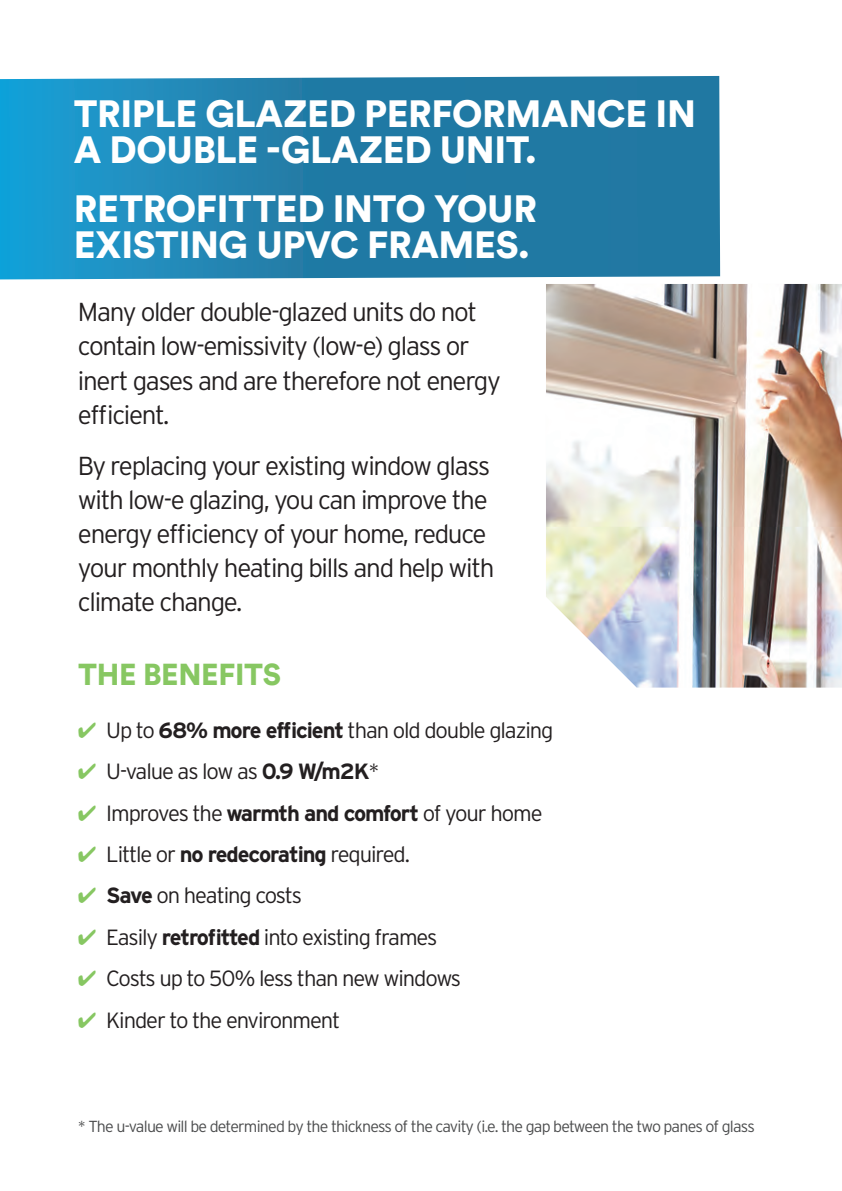
<style>
.page{position:relative;width:842px;height:1191px;background:#fff}
.page>*{position:absolute;margin:0;border:0;box-sizing:border-box;transform-origin:0 0}
.header2{font:900 37.6px/36px "Circular Std";letter-spacing:-.01em;color:#fff}
.header2-2{font:900 30px "Circular Std";letter-spacing:-.01em;color:#87c762}
.body{font:300 26px/34px "Interstate CE";letter-spacing:-.05em;color:#231f20}
.t1{font:300 22px "Interstate CE";letter-spacing:-.05em;color:#231f20}
.body-2{font:300 16px "Interstate CE";letter-spacing:-.05em;color:#4b4c4d}
.s1{font-weight:700}
</style>
<div class="page">
<svg style="left:0;top:76px;width:720px;height:203px;background:#2284b1"></svg>
<img style="left:546px;top:284px;width:296px;height:403px">
<p class="header2" style="left:74px;top:95px;width:623px">TRIPLE GLAZED PERFORMANCE IN<br>A DOUBLE -GLAZED UNIT.</p>
<p class="header2" style="left:74px;top:189px;width:465px">RETROFITTED INTO YOUR<br>EXISTING UPVC FRAMES.</p>
<p class="body" style="left:78px;top:294px;width:424px">Many older double-glazed units do not contain low-emissivity (low-e) glass or inert gases and are therefore not energy efficient.</p>
<p class="body" style="left:78px;top:447px;width:418px">By replacing your existing window glass with low-e glazing, you can improve the energy efficiency of your home, reduce your monthly heating bills and help with climate change.</p>
<p class="header2-2" style="left:78px;top:655px;width:205px">THE BENEFITS</p>
<p class="t1" style="left:106px;top:714px;width:449px">Up to <span class="s1">68% more efficient</span> than old double glazing</p>
<p class="t1" style="left:106px;top:756px;width:275px">U-value as low as <span class="s1">0.9 W/m2K</span>*</p>
<p class="t1" style="left:106px;top:797px;width:438px">Improves the <span class="s1">warmth and comfort</span> of your home</p>
<p class="t1" style="left:106px;top:838px;width:305px">Little or <span class="s1">no redecorating</span> required.</p>
<p class="t1" style="left:106px;top:880px;width:197px"><span class="s1">Save</span> on heating costs</p>
<p class="t1" style="left:106px;top:921px;width:333px">Easily <span class="s1">retrofitted</span> into existing frames</p>
<p class="t1" style="left:106px;top:962px;width:356px">Costs up to 50% less than new windows</p>
<p class="t1" style="left:106px;top:1004px;width:235px">Kinder to the environment</p>
<p class="body-2" style="left:78px;top:1114px;width:678px">* The u-value will be determined by the thickness of the cavity (i.e. the gap between the two panes of glass</p>
</div>
